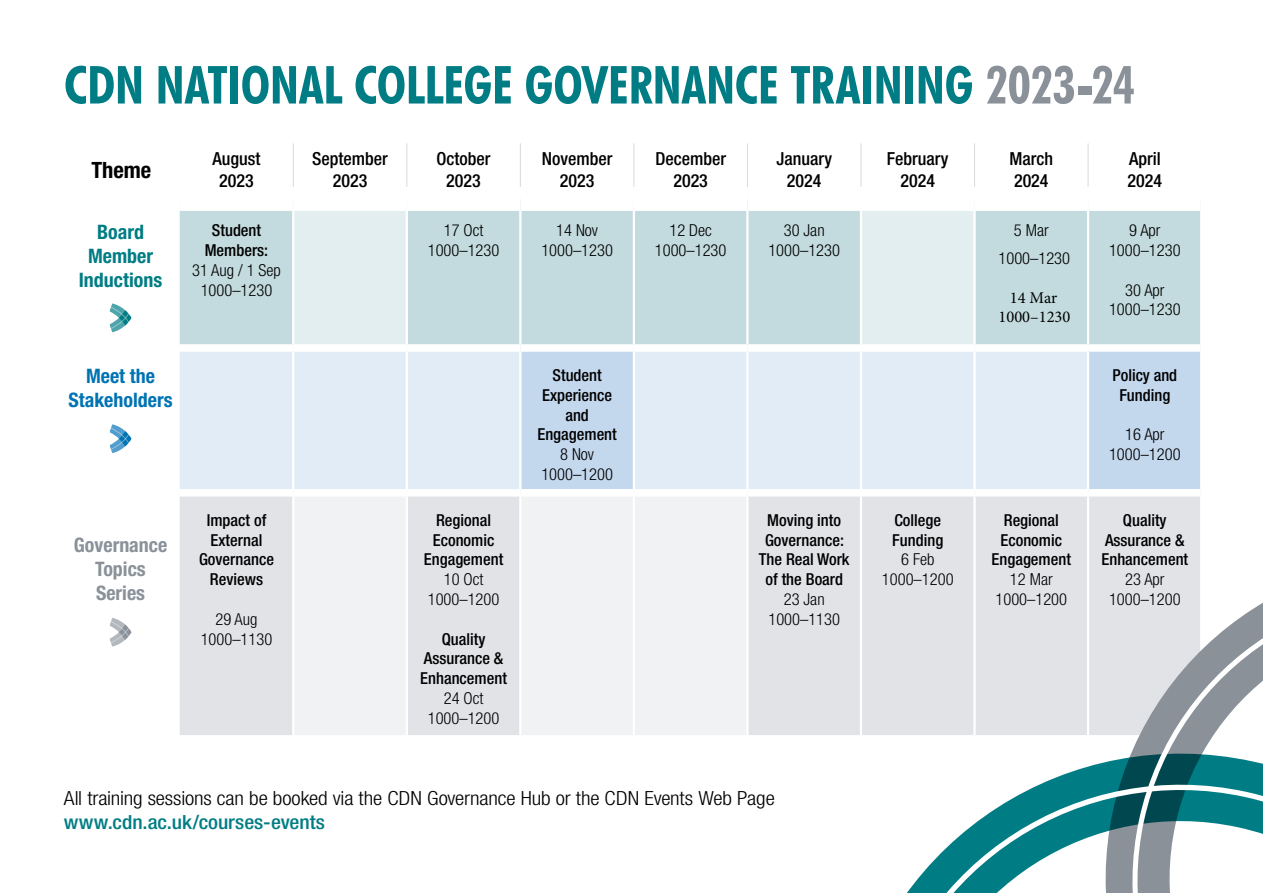
<style>
.page{position:relative;width:1263px;height:893px;background:#fff}
.page>*{position:absolute;margin:0;border:0;box-sizing:border-box;transform-origin:0 0}
.Heading{font:700 condensed 52.5px "Futura BT";letter-spacing:-.01em;color:#007d84}
.t1{font:700 condensed 22.5px "Helvetica Neue LT Std";color:#000}
.t2{font:700 condensed 19.95px/24px "Helvetica Neue LT Std";color:#8a9199;text-align:center}
.t3{font:700 condensed 19.95px/24px "Helvetica Neue LT Std";color:#007d84;text-align:center}
.t4{font:700 condensed 19.95px/24px "Helvetica Neue LT Std";color:#0073b3;text-align:center}
.Body{font:300 condensed 19.5px "Helvetica Neue LT Std";letter-spacing:-.005em;color:#000;scale:1.1 1}
.Body-2{font:500 condensed 19.5px "Helvetica Neue LT Std";letter-spacing:-.005em;color:#007d84;scale:1.1 1}
.t5{font:500 condensed 18px/21.6px "Helvetica Neue LT Std";color:#000;text-align:center}
.t6{font:300 condensed 16.5px/19.8px "Helvetica Neue LT Std";color:#000;text-align:center}
.t7{font:500 condensed 16.5px/19.8px "Helvetica Neue LT Std";color:#000;text-align:center}
.t8{font:16.5px/19.8px "Minion Pro";color:#000;text-align:center}
.s1{color:#8a9199}
.s2{font-weight:500}
</style>
<div class="page">
<div style="left:180px;top:211px;width:1020px;height:133px;background:#c3dbde"></div>
<svg style="left:294px;top:211px;width:679px;height:133px;background:#cde1e4"></svg>
<div style="left:180px;top:352px;width:339px;height:137px;background:#e2ecf7"></div>
<svg style="left:521px;top:352px;width:679px;height:137px;background:#d7e5f3"></svg>
<div style="left:180px;top:496px;width:854px;height:239px;background:#e1e3e7"></div>
<svg style="left:294px;top:496px;width:452px;height:239px;fill:#f1f2f4"></svg>
<hr style="left:293px;top:143px;width:1px;height:44px;background:#dadada">
<hr style="left:406px;top:143px;width:1px;height:44px;background:#dadada">
<hr style="left:520px;top:143px;width:1px;height:44px;background:#dadada">
<hr style="left:633px;top:143px;width:1px;height:44px;background:#dadada">
<hr style="left:747px;top:143px;width:1px;height:44px;background:#dadada">
<hr style="left:861px;top:143px;width:1px;height:44px;background:#dadada">
<hr style="left:974px;top:143px;width:1px;height:44px;background:#dadada">
<hr style="left:1088px;top:143px;width:1px;height:44px;background:#dadada">
<hr style="left:292px;top:211px;width:2px;height:133px;background:#fff">
<hr style="left:406px;top:211px;width:2px;height:133px;background:#fff">
<hr style="left:519px;top:211px;width:2px;height:133px;background:#fff">
<hr style="left:633px;top:211px;width:2px;height:133px;background:#fff">
<hr style="left:746px;top:211px;width:2px;height:133px;background:#fff">
<hr style="left:860px;top:211px;width:2px;height:133px;background:#fff">
<hr style="left:973px;top:211px;width:3px;height:133px;background:#fff">
<hr style="left:1087px;top:211px;width:2px;height:133px;background:#fff">
<hr style="left:292px;top:352px;width:2px;height:137px;background:#fff">
<hr style="left:406px;top:352px;width:2px;height:137px;background:#fff">
<hr style="left:633px;top:352px;width:2px;height:137px;background:#fff">
<hr style="left:746px;top:352px;width:2px;height:137px;background:#fff">
<hr style="left:860px;top:352px;width:2px;height:137px;background:#fff">
<hr style="left:973px;top:352px;width:3px;height:137px;background:#fff">
<hr style="left:1087px;top:352px;width:2px;height:137px;background:#fff">
<hr style="left:292px;top:496px;width:2px;height:239px;background:#fff">
<hr style="left:406px;top:496px;width:2px;height:239px;background:#fff">
<hr style="left:519px;top:496px;width:2px;height:239px;background:#fff">
<hr style="left:633px;top:496px;width:2px;height:239px;background:#fff">
<hr style="left:746px;top:496px;width:2px;height:239px;background:#fff">
<hr style="left:860px;top:496px;width:2px;height:239px;background:#fff">
<hr style="left:973px;top:496px;width:3px;height:239px;background:#fff">
<svg style="left:110px;top:303px;width:21px;height:29px"></svg>
<svg style="left:110px;top:424px;width:21px;height:29px"></svg>
<svg style="left:110px;top:618px;width:21px;height:29px"></svg>
<svg style="left:1034px;top:486px;width:167px;height:192px;background:#e3e5e9"></svg>
<div style="left:767px;top:678px;width:335px;height:57px;background:#e1e3e7"></div>
<svg style="left:907px;top:763px;width:195px;height:130px"></svg>
<svg style="left:1102px;top:559px;width:161px;height:334px"></svg>
<p class="Heading" style="left:64px;top:53px;width:1073px">CDN NATIONAL COLLEGE GOVERNANCE TRAINING <span class="s1">2023-24</span></p>
<p class="t1" style="left:91px;top:156px;width:61px">Theme</p>
<p class="t5" style="left:212px;top:148px;width:49px">August<br>2023</p>
<p class="t5" style="left:312px;top:148px;width:77px">September<br>2023</p>
<p class="t5" style="left:437px;top:148px;width:56px">October<br>2023</p>
<p class="t5" style="left:542px;top:148px;width:72px">November<br>2023</p>
<p class="t5" style="left:655px;top:148px;width:72px">December<br>2023</p>
<p class="t5" style="left:776px;top:148px;width:57px">January<br>2024</p>
<p class="t5" style="left:887px;top:148px;width:63px">February<br>2024</p>
<p class="t5" style="left:1009px;top:148px;width:45px;text-align:left">March<br>2024</p>
<p class="t5" style="left:1127px;top:148px;width:36px;text-align:left">April<br>2024</p>
<p class="t3" style="left:79px;top:219px;width:85px">Board<br>Member<br>Inductions</p>
<p class="t6" style="left:192px;top:220px;width:90px"><span class="s2">Student<br>Members:<br></span>31 Aug / 1 Sep<br>1000–1230</p>
<p class="t6" style="left:428px;top:220px;width:73px">17 Oct<br>1000–1230</p>
<p class="t6" style="left:541px;top:220px;width:73px">14 Nov<br>1000–1230</p>
<p class="t6" style="left:655px;top:220px;width:73px">12 Dec<br>1000–1230</p>
<p class="t6" style="left:784px;top:220px;width:42px">30 Jan</p>
<p class="t6" style="left:998px;top:216px;width:73px;line-height:27.9px">5 Mar<br>1000–1230</p>
<p class="t8" style="left:998px;top:288px;width:73px">14 Mar<br>1000–1230</p>
<p class="t6" style="left:1109px;top:220px;width:73px">9 Apr<br>1000–1230</p>
<p class="t6" style="left:1109px;top:280px;width:73px">30 Apr<br>1000–1230</p>
<p class="t6" style="left:768px;top:240px;width:73px">1000–1230</p>
<p class="t4" style="left:68px;top:364px;width:106px">Meet the<br>Stakeholders</p>
<p class="t7" style="left:537px;top:365px;width:81px">Student<br>Experience and<br>Engagement</p>
<p class="t6" style="left:560px;top:444px;width:35px">8 Nov</p>
<p class="t6" style="left:541px;top:464px;width:73px">1000–1200</p>
<p class="t2" style="left:74px;top:533px;width:95px">Governance<br>Topics<br>Series</p>
<p class="t7" style="left:199px;top:510px;width:76px">Impact of<br>External<br>Governance<br>Reviews</p>
<p class="t6" style="left:201px;top:609px;width:73px">29 Aug<br>1000–1130</p>
<p class="t7" style="left:424px;top:510px;width:81px">Regional<br>Economic<br>Engagement</p>
<p class="t6" style="left:428px;top:569px;width:73px">10 Oct<br>1000–1200</p>
<p class="t7" style="left:420px;top:629px;width:88px">Quality<br>Assurance &amp;<br>Enhancement</p>
<p class="t6" style="left:428px;top:688px;width:73px">24 Oct<br>1000–1200</p>
<p class="t7" style="left:759px;top:510px;width:92px">Moving into<br>Governance:<br>The Real Work of the Board</p>
<p class="t6" style="left:784px;top:589px;width:42px">23 Jan</p>
<p class="t6" style="left:768px;top:609px;width:73px">1000–1130</p>
<p class="Body" style="left:64px;top:787px;width:648px">All training sessions can be booked via the CDN Governance Hub or the CDN Events Web Page</p>
<p class="Body-2" style="left:64px;top:811px;width:239px">www.cdn.ac.uk/courses-events</p>
<p class="t7" style="left:892px;top:510px;width:52px;text-align:left">College<br>Funding</p>
<p class="t6" style="left:882px;top:550px;width:73px">6 Feb<br>1000–1200</p>
<p class="t7" style="left:991px;top:510px;width:81px">Regional<br>Economic<br>Engagement</p>
<p class="t6" style="left:995px;top:569px;width:73px">12 Mar<br>1000–1200</p>
<p class="t7" style="left:1112px;top:365px;width:66px">Policy and<br>Funding</p>
<p class="t6" style="left:1109px;top:425px;width:73px">16 Apr<br>1000–1200</p>
<p class="t7" style="left:1101px;top:510px;width:88px">Quality<br>Assurance &amp;<br>Enhancement</p>
<p class="t6" style="left:1125px;top:569px;width:41px">23 Apr</p>
<p class="t6" style="left:1109px;top:589px;width:73px">1000–1200</p>
</div>
